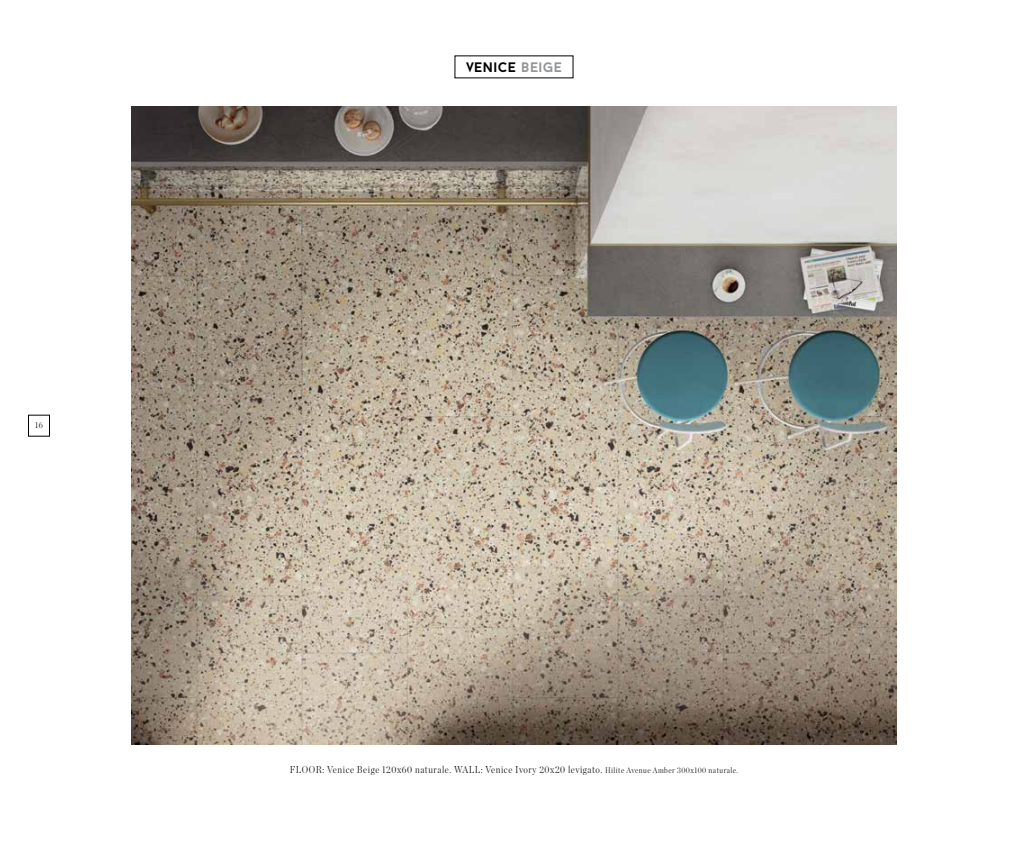
<style>
.page{position:relative;width:1028px;height:851px;background:#fff}
.page>*{position:absolute;margin:0;border:0;box-sizing:border-box;transform-origin:0 0}
.t1{font:700 13.75px "Baron Neue";letter-spacing:.03em;color:#000}
.t2{font:300 10px "Chronicle Disp Cond";letter-spacing:.06em;color:#000}
.t3{font:300 8.75px "Chronicle Disp Cond";color:#000}
.s1{color:#939598}
.s2{font-size:8.12px}
</style>
<div class="page">
<img style="left:131px;top:106px;width:765px;height:638px">
<div style="left:28px;top:415px;width:22px;height:21px;border:1px solid #000"></div>
<p class="t3" style="left:35px;top:418px;width:9px">16</p>
<h1 class="t1" style="left:466px;top:58px;width:97px">VENICE <span class="s1">BEIGE</span></h1>
<p class="t2" style="left:290px;top:761px;width:450px">FLOOR: Venice Beige 120x60 naturale. WALL: Venice Ivory 20x20 levigato. <span class="s2">Hilite Avenue Amber 300x100 naturale.</span></p>
</div>
